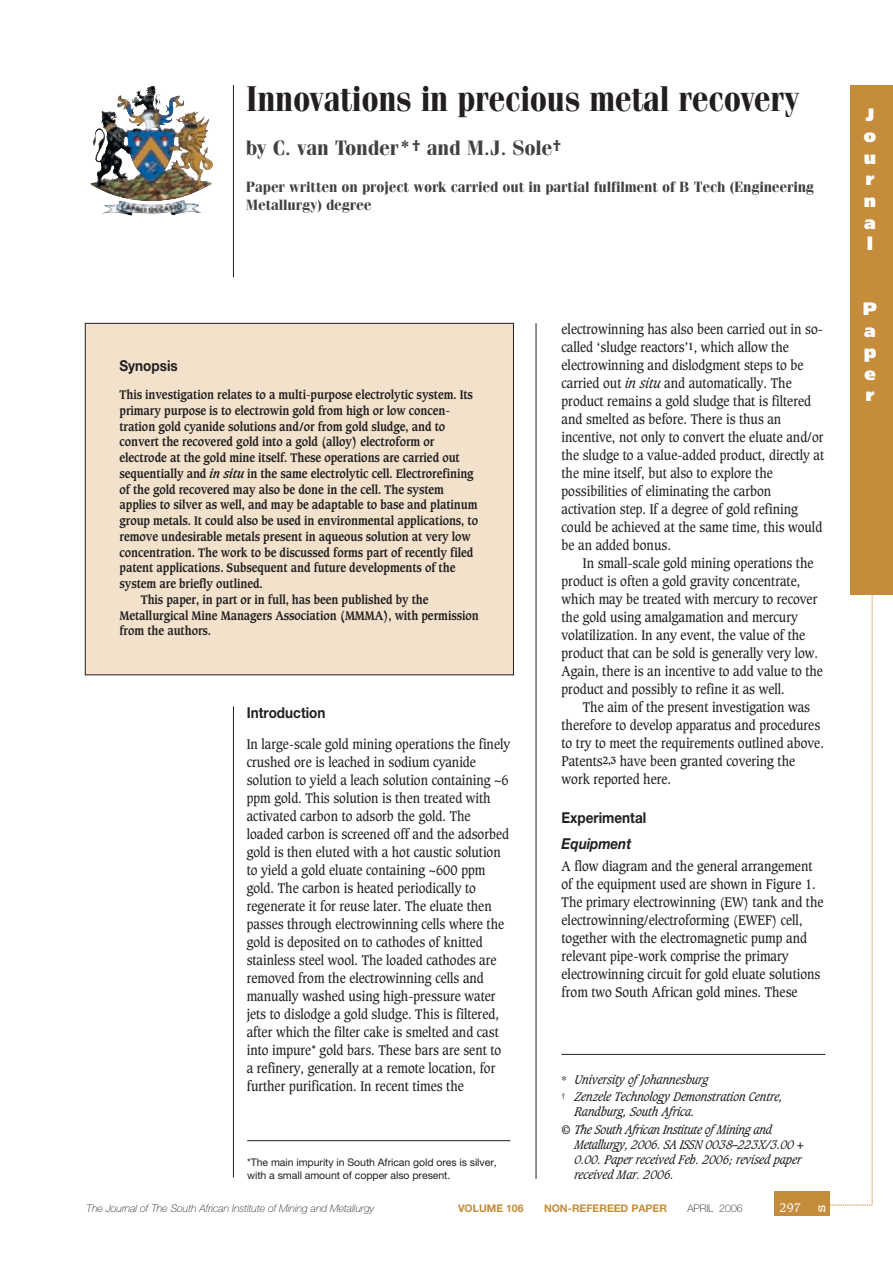
<style>
.page{position:relative;width:893px;height:1263px;background:#fff}
.page>*{position:absolute;margin:0;border:0;box-sizing:border-box;transform-origin:0 0}
.t1{font:36px "Cg Fenice Bd";letter-spacing:-.005em;color:#231f20;scale:.9 1}
.t2{font:21px "Cg Fenice Bd";letter-spacing:-.005em;color:#414142}
.t3{font:900 18px/21.6px "Frutiger";color:#fff;text-align:justify}
.t4{font:15px/18px "Cg Fenice Bd";letter-spacing:-.005em;color:#414142}
.t5{font:700 15px "Helvetica Neue";color:#231f20;scale:.9 1}
.t6{font:italic 700 15px "Helvetica Neue";letter-spacing:-.005em;color:#231f20;scale:.9 1}
.t7{font:15px "Courier";color:#fff}
.t8{font:13.5px/18px "Caxton";color:#231f20;scale:.9 1}
.t9{font:700 12px "Caxton";letter-spacing:-.005em;color:#231f20;scale:.9 1}
.t10{font:italic 12px/15px "Caxton";letter-spacing:-.005em;color:#231f20;scale:.9 1}
.t11{font:italic 12px/17.1px "Caxton";letter-spacing:-.025em;color:#231f20;scale:.9 1}
.t12{font:12px "Caxton";color:#fff}
.t13{font:10.5px/12.6px "Helvetica Neue";letter-spacing:-.005em;color:#231f20}
.t14{font:italic 100 10.5px "Helvetica Neue";color:#231f20}
.t15{font:700 10.5px "Helvetica Neue";color:#c58c3b}
.t16{font:100 10.5px "Helvetica Neue";color:#231f20}
.s1{font-style:italic}
.s2{font-family:"Times";font-style:normal}
</style>
<div class="page">
<div style="left:850px;top:85px;width:42px;height:510px;background:#c58c3b"></div>
<div style="left:773px;top:1191px;width:56px;height:24px;background:#c58c3b"></div>
<svg style="left:829px;top:595px;width:43px;height:611px"></svg>
<hr style="left:233px;top:85px;width:1px;height:192px;background:#231f20">
<hr style="left:233px;top:706px;width:1px;height:472px;background:#231f20">
<div style="left:85px;top:323px;width:428px;height:352px;background:#f2e2cc"></div>
<div style="left:85px;top:323px;width:428px;height:352px;border:1px solid #231f20"></div>
<hr style="left:561px;top:1054px;width:264px;height:1px;background:#231f20">
<hr style="left:535px;top:323px;width:1px;height:856px;background:#231f20">
<img style="left:100px;top:86px;width:102px;height:130px">
<hr style="left:247px;top:1140px;width:263px;height:1px;background:#231f20">
<h1 class="t1" style="left:246px;top:85px;width:617px">Innovations in precious metal recovery</h1>
<h2 class="t2" style="left:246px;top:140px;width:317px">by C. van Tonder*<sup>†</sup> and M.J. Sole<sup>†</sup></h2>
<p class="t4" style="left:246px;top:180px;width:569px">Paper written on project work carried out in partial fulfilment of B Tech (Engineering<br>Metallurgy) degree</p>
<p class="t5" style="left:119px;top:360px;width:66px">Synopsis</p>
<p class="t9" style="left:119px;top:389px;width:394px">This investigation relates to a multi-purpose electrolytic system. Its</p>
<p class="t9" style="left:119px;top:405px;width:368px">primary purpose is to electrowin gold from high or low concen-</p>
<p class="t9" style="left:119px;top:421px;width:363px">tration gold cyanide solutions and/or from gold sludge, and to</p>
<p class="t9" style="left:119px;top:436px;width:351px">convert the recovered gold into a gold (alloy) electroform or</p>
<p class="t9" style="left:119px;top:452px;width:379px">electrode at the gold mine itself. These operations are carried out</p>
<p class="t9" style="left:119px;top:468px;width:395px">sequentially and <span class="s1">in situ</span> in the same electrolytic cell. Electrorefining</p>
<p class="t9" style="left:119px;top:484px;width:362px">of the gold recovered may also be done in the cell. The system</p>
<p class="t9" style="left:119px;top:499px;width:399px">applies to silver as well, and may be adaptable to base and platinum</p>
<p class="t9" style="left:119px;top:515px;width:400px">group metals. It could also be used in environmental applications, to</p>
<p class="t9" style="left:119px;top:531px;width:392px">remove undesirable metals present in aqueous solution at very low</p>
<p class="t9" style="left:119px;top:547px;width:394px">concentration. The work to be discussed forms part of recently filed</p>
<p class="t9" style="left:119px;top:562px;width:375px">patent applications. Subsequent and future developments of the</p>
<p class="t9" style="left:119px;top:578px;width:161px">system are briefly outlined.</p>
<p class="t9" style="left:141px;top:594px;width:321px">This paper, in part or in full, has been published by the</p>
<p class="t9" style="left:119px;top:610px;width:400px">Metallurgical Mine Managers Association (MMMA), with permission</p>
<p class="t9" style="left:119px;top:625px;width:103px">from the authors.</p>
<p class="t5" style="left:247px;top:707px;width:89px">Introduction</p>
<p class="t8" style="left:247px;top:736px;width:294px">In large-scale gold mining operations the finely crushed ore is leached in sodium cyanide solution to yield a leach solution containing ~6 ppm gold. This solution is then treated with activated carbon to adsorb the gold. The loaded carbon is screened off and the adsorbed gold is then eluted with a hot caustic solution to yield a gold eluate containing ~600 ppm gold. The carbon is heated periodically to regenerate it for reuse later. The eluate then passes through electrowinning cells where the gold is deposited on to cathodes of knitted stainless steel wool. The loaded cathodes are removed from the electrowinning cells and manually washed using high-pressure water jets to dislodge a gold sludge. This is filtered, after which the filter cake is smelted and cast into impure* gold bars. These bars are sent to a refinery, generally at a remote location, for further purification. In recent times the</p>
<p class="t13" style="left:247px;top:1157px;width:251px">*The main impurity in South African gold ores is silver, with a small amount of copper also present.</p>
<p class="t8" style="left:561px;top:321px;width:293px">electrowinning has also been carried out in so&shy;called ‘sludge reactors’<sup>1</sup>, which allow the electrowinning and dislodgment steps to be carried out <span class="s1">in situ</span> and automatically. The product remains a gold sludge that is filtered and smelted as before. There is thus an incentive, not only to convert the eluate and/or the sludge to a value-added product, directly at the mine itself, but also to explore the possibilities of eliminating the carbon activation step. If a degree of gold refining could be achieved at the same time, this would be an added bonus.</p>
<p class="t8" style="left:561px;top:555px;width:292px;text-indent:21px">In small-scale gold mining operations the product is often a gold gravity concentrate, which may be treated with mercury to recover the gold using amalgamation and mercury volatilization. In any event, the value of the product that can be sold is generally very low.<br>Again, there is an incentive to add value to the product and possibly to refine it as well.</p>
<p class="t8" style="left:561px;top:699px;width:293px;text-indent:21px">The aim of the present investigation was therefore to develop apparatus and procedures to try to meet the requirements outlined above.<br>Patents<sup>2,3</sup> have been granted covering the work reported here.</p>
<p class="t5" style="left:561px;top:812px;width:96px">Experimental</p>
<p class="t6" style="left:561px;top:838px;width:79px">Equipment</p>
<p class="t8" style="left:561px;top:859px;width:292px">A flow diagram and the general arrangement of the equipment used are shown in Figure 1.<br>The primary electrowinning (EW) tank and the electrowinning/electroforming (EWEF) cell, together with the electromagnetic pump and relevant pipe-work comprise the primary electrowinning circuit for gold eluate solutions from two South African gold mines. These</p>
<p class="t10" style="left:561px;top:1072px;width:247px;line-height:17.1px"><span class="s2">*</span> University ofJohannesburg<br><sup>†</sup> Zenzele Technology Demonstration Centre,</p>
<p class="t11" style="left:561px;top:1105px;width:235px;text-indent:13px">Randburg, South Africa.<br>© The South African Institute ofMining and</p>
<p class="t10" style="left:574px;top:1138px;width:256px">Metallurgy, 2006. SA ISSN 0038–223X/3.00 +<br>0.00. Paper received Feb. 2006; revised paper received Mar. 2006.</p>
<p class="t14" style="left:87px;top:1205px;width:289px">The Journal of The South African Institute of Mining and Metallurgy</p>
<p class="t15" style="left:458px;top:1205px;width:67px">VOLUME 106</p>
<p class="t15" style="left:544px;top:1205px;width:124px">NON-REFEREED PAPER</p>
<p class="t16" style="left:687px;top:1205px;width:57px">APRIL 2006</p>
<p class="t12" style="left:779px;top:1202px;width:23px">297</p>
<p class="t7" style="left:814px;top:1213px;width:10px;rotate:-90deg">s</p>
<h3 class="t3" style="left:863px;top:105px;width:14px">J o u r n a l</h3>
<h3 class="t3" style="left:862px;top:299px;width:16px">P a p e r</h3>
</div>
